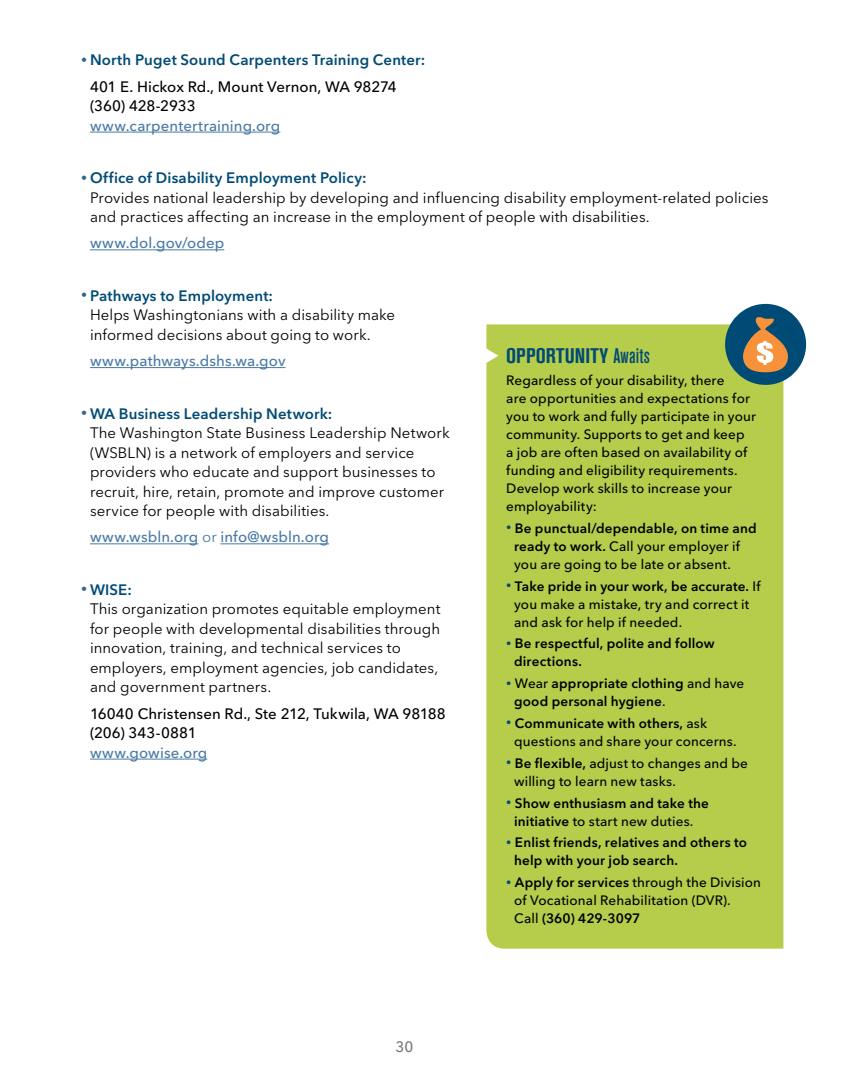
<style>
.page{position:relative;width:864px;height:1080px;background:#fff}
.page>*{position:absolute;margin:0;border:0;box-sizing:border-box;transform-origin:0 0}
.t1{font:700 condensed 21px "Akzidenz Grotesk BE";letter-spacing:.005em;color:#004b75}
.t2{font:15px/19.5px "Avenir Next LT Pro";letter-spacing:.005em;color:#000}
.t3{font:500 15px "Avenir Next LT Pro";letter-spacing:.01em;color:#497aa5}
.t4{font:600 15px/26.2px "Avenir Next LT Pro";letter-spacing:.01em;color:#004b75}
.t5{font:500 15px/19.5px "Avenir Next LT Pro";color:#000}
.t6{font:500 15px "Avenir Next LT Pro";color:#77787b}
.t7{font:500 13.5px/18px "Avenir Next LT Pro";letter-spacing:.01em;color:#000}
.t8{font:600 13.5px/18px "Avenir Next LT Pro";letter-spacing:.015em;color:#000}
.s1{font-weight:500;font-size:12px;color:#2f648b}
.s2{font-weight:500;color:#000}
.s3{font-weight:600;color:#004b75}
.s4{font-weight:400}
.s5{font-weight:500}
.s6{font-size:10.5px;color:#004b75}
.s7{font-weight:600}
.s8{font-weight:500;font-size:10.5px;color:#004b75}
</style>
<div class="page">
<hr style="left:90px;top:132px;width:190px;height:1px;background:#497aa5">
<hr style="left:90px;top:249px;width:134px;height:1px;background:#497aa5">
<hr style="left:90px;top:367px;width:196px;height:1px;background:#497aa5">
<hr style="left:90px;top:543px;width:108px;height:1px;background:#497aa5">
<hr style="left:220px;top:543px;width:109px;height:1px;background:#497aa5">
<hr style="left:90px;top:759px;width:117px;height:1px;background:#497aa5">
<div style="left:486px;top:324px;width:297px;height:625px;background:#b6cc4b"></div>
<div style="left:725px;top:304px;width:81px;height:81px;background:#004b75;border-radius:50%"></div>
<svg style="left:743px;top:317px;width:45px;height:55px"></svg>
<p class="t4" style="left:90px;top:47px;width:337px;text-indent:-9px"><span class="s1">•</span> North Puget Sound Carpenters Training Center:<br><span class="s2">401 E. Hickox Rd., Mount Vernon, WA 98274</span></p>
<p class="t5" style="left:90px;top:96px;width:107px">(360) 428-2933</p>
<p class="t3" style="left:90px;top:116px;width:192px">www.carpentertraining.org</p>
<p class="t2" style="left:90px;top:168px;width:680px;text-indent:-9px"><span class="s1">•</span> <span class="s3">Office of Disability Employment Policy:<br></span>Provides national leadership by developing and influencing disability employment-related policies and practices affecting an increase in the employment of people with disabilities.</p>
<p class="t3" style="left:90px;top:234px;width:136px">www.dol.gov/odep</p>
<p class="t2" style="left:90px;top:286px;width:307px;text-indent:-9px"><span class="s1">•</span> <span class="s3">Pathways to Employment:<br></span>Helps Washingtonians with a disability make informed decisions about going to work.</p>
<p class="t3" style="left:90px;top:352px;width:197px">www.pathways.dshs.wa.gov</p>
<p class="t2" style="left:90px;top:404px;width:361px;text-indent:-9px"><span class="s1">•</span> <span class="s3">WA Business Leadership Network:<br></span>The Washington State Business Leadership Network (WSBLN) is a network of employers and service providers who educate and support businesses to recruit, hire, retain, promote and improve customer service for people with disabilities.</p>
<p class="t3" style="left:90px;top:528px;width:241px">www.wsbln.org <span class="s4">or</span> info@wsbln.org</p>
<p class="t2" style="left:90px;top:580px;width:352px;text-indent:-9px"><span class="s1">•</span> <span class="s3">WISE:<br></span>This organization promotes equitable employment for people with developmental disabilities through innovation, training, and technical services to employers, employment agencies, job candidates, and government partners.</p>
<p class="t5" style="left:90px;top:704px;width:357px">16040 Christensen Rd., Ste 212, Tukwila, WA 98188 (206) 343-0881</p>
<p class="t3" style="left:90px;top:743px;width:119px">www.gowise.org</p>
<h1 class="t1" style="left:506px;top:344px;width:145px">OPPORTUNITY <span class="s5">Awaits</span></h1>
<p class="t7" style="left:506px;top:371px;width:251px">Regardless of your disability, there<br>are opportunities and expectations for you to work and fully participate in your community. Supports to get and keep<br>a job are often based on availability of funding and eligibility requirements.<br>Develop work skills to increase your employability:</p>
<p class="t7" style="left:514px;top:519px;width:244px;text-indent:-8px"><span class="s6">•</span> <span class="s7">Be punctual/dependable, on time and ready to work.</span> Call your employer if you are going to be late or absent.</p>
<p class="t7" style="left:514px;top:577px;width:248px;text-indent:-8px"><span class="s6">•</span> <span class="s7">Take pride in your work, be accurate.</span> If you make a mistake, try and correct it and ask for help if needed.</p>
<p class="t8" style="left:514px;top:635px;width:202px;text-indent:-8px"><span class="s8">•</span> Be respectful, polite and follow directions.</p>
<p class="t8" style="left:514px;top:674px;width:232px;text-indent:-8px"><span class="s8">•</span> <span class="s5">Wear</span> appropriate clothing <span class="s5">and have </span>good personal hygiene<span class="s5">.</span></p>
<p class="t7" style="left:514px;top:714px;width:224px;text-indent:-8px"><span class="s6">•</span> <span class="s7">Communicate with others,</span> ask questions and share your concerns.</p>
<p class="t7" style="left:514px;top:754px;width:235px;text-indent:-8px"><span class="s6">•</span> <span class="s7">Be flexible,</span> adjust to changes and be willing to learn new tasks.</p>
<p class="t8" style="left:506px;top:794px;width:204px;text-align:center"><span class="s8">•</span> Show enthusiasm and take the initiative <span class="s5">to start new duties.</span></p>
<p class="t8" style="left:514px;top:834px;width:234px;text-indent:-8px"><span class="s8">•</span> Enlist friends, relatives and others to help with your job search.</p>
<p class="t7" style="left:514px;top:873px;width:248px;text-indent:-8px"><span class="s6">•</span> <span class="s7">Apply for services</span> through the Division of Vocational Rehabilitation (DVR).<br>Call <span class="s7">(360) 429-3097</span></p>
<p class="t6" style="left:396px;top:1038px;width:19px">30</p>
</div>
